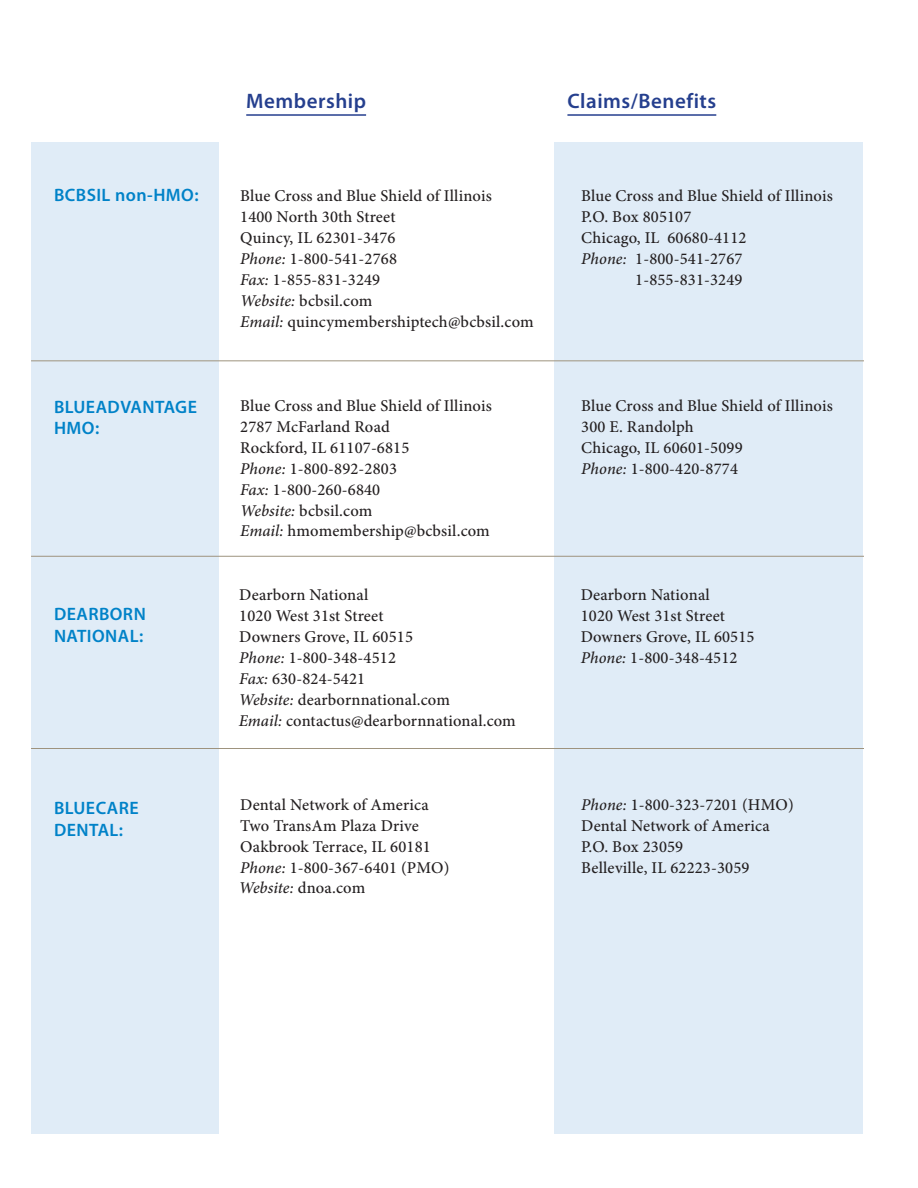
<style>
.page{position:relative;width:918px;height:1188px;background:#fff}
.page>*{position:absolute;margin:0;border:0;box-sizing:border-box;transform-origin:0 0}
.t1{font:600 21px "Myriad Pro";letter-spacing:.025em;color:#253f8e}
.t2{font:600 18px/21.6px "Myriad Pro";letter-spacing:.025em;color:#0082c8}
.t3{font:500 16.5px/21px "Minion Pro";letter-spacing:.01em;color:#231f20}
.t4{font:italic 500 16.5px "Minion Pro";color:#231f20}
.s1{font-style:italic}
.s2{font-style:normal}
</style>
<div class="page">
<div style="left:554px;top:143px;width:308px;height:991px;background:#e0ecf7"></div>
<div style="left:31px;top:143px;width:187px;height:991px;background:#e0ecf7"></div>
<hr style="left:246px;top:114px;width:120px;height:2px;background:#253f8e">
<hr style="left:567px;top:114px;width:149px;height:2px;background:#253f8e">
<hr style="left:31px;top:360px;width:833px;height:1px;background:#9e937e">
<hr style="left:31px;top:556px;width:833px;height:1px;background:#9e937e">
<hr style="left:31px;top:748px;width:833px;height:1px;background:#9e937e">
<p class="t1" style="left:246px;top:89px;width:121px">Membership</p>
<p class="t1" style="left:567px;top:89px;width:150px">Claims/Benefits</p>
<p class="t2" style="left:54px;top:184px;width:146px">BCBSIL non-HMO:</p>
<p class="t3" style="left:240px;top:185px;width:295px">Blue Cross and Blue Shield of Illinois<br>1400 North 30th Street<br>Quincy, IL 62301-3476<br><span class="s1">Phone:</span> 1-800-541-2768<br><span class="s1">Fax:</span> 1-855-831-3249<br><span class="s1">Website:</span> bcbsil.com<br><span class="s1">Email:</span> quincymembershiptech@bcbsil.com</p>
<p class="t3" style="left:581px;top:185px;width:253px">Blue Cross and Blue Shield of Illinois</p>
<p class="t3" style="left:581px;top:206px;width:112px">P.O. Box 805107</p>
<p class="t3" style="left:581px;top:227px;width:167px">Chicago, IL 60680-4112</p>
<p class="t3" style="left:581px;top:248px;width:163px"><span class="s1">Phone:</span> 1-800-541-2767</p>
<p class="t3" style="left:635px;top:269px;width:109px">1-855-831-3249</p>
<p class="t2" style="left:54px;top:396px;width:144px">BLUEADVANTAGE<br>HMO:</p>
<p class="t3" style="left:240px;top:395px;width:253px">Blue Cross and Blue Shield of Illinois<br>2787 McFarland Road<br>Rockford, IL 61107-6815<br><span class="s1">Phone:</span> 1-800-892-2803<br><span class="s1">Fax:</span> 1-800-260-6840<br><span class="s1">Website:</span> bcbsil.com</p>
<p class="t3" style="left:581px;top:395px;width:253px">Blue Cross and Blue Shield of Illinois<br>300 E. Randolph<br>Chicago, IL 60601-5099<br><span class="s1">Phone:</span> 1-800-420-8774</p>
<p class="t3" style="left:240px;top:520px;width:251px"><span class="s1">Email:</span> hmomembership@bcbsil.com</p>
<p class="t2" style="left:54px;top:604px;width:93px">DEARBORN<br>NATIONAL:</p>
<p class="t3" style="left:239px;top:584px;width:175px">Dearborn National<br>1020 West 31st Street<br>Downers Grove, IL 60515<br><span class="s1">Phone:</span> 1-800-348-4512<br><span class="s1">Fax:</span> 630-824-5421</p>
<p class="t3" style="left:581px;top:584px;width:175px">Dearborn National<br>1020 West 31st Street<br>Downers Grove, IL 60515<br><span class="s1">Phone:</span> 1-800-348-4512</p>
<p class="t3" style="left:239px;top:689px;width:279px"><span class="s1">Website:</span> dearbornnational.com<br><span class="s1">Email:</span> contactus@dearbornnational.com</p>
<p class="t2" style="left:54px;top:798px;width:86px">BLUECARE<br>DENTAL:</p>
<p class="t3" style="left:240px;top:794px;width:211px">Dental Network of America<br>Two TransAm Plaza Drive<br>Oakbrook Terrace, IL 60181<br><span class="s1">Phone:</span> 1-800-367-6401 (PMO)</p>
<p class="t3" style="left:581px;top:794px;width:214px"><span class="s1">Phone:</span> 1-800-323-7201 (HMO)<br>Dental Network of America<br>P.O. Box 23059<br>Belleville, IL 62223-3059</p>
<p class="t4" style="left:239px;top:877px;width:128px">Website: <span class="s2">dnoa.com</span></p>
</div>
